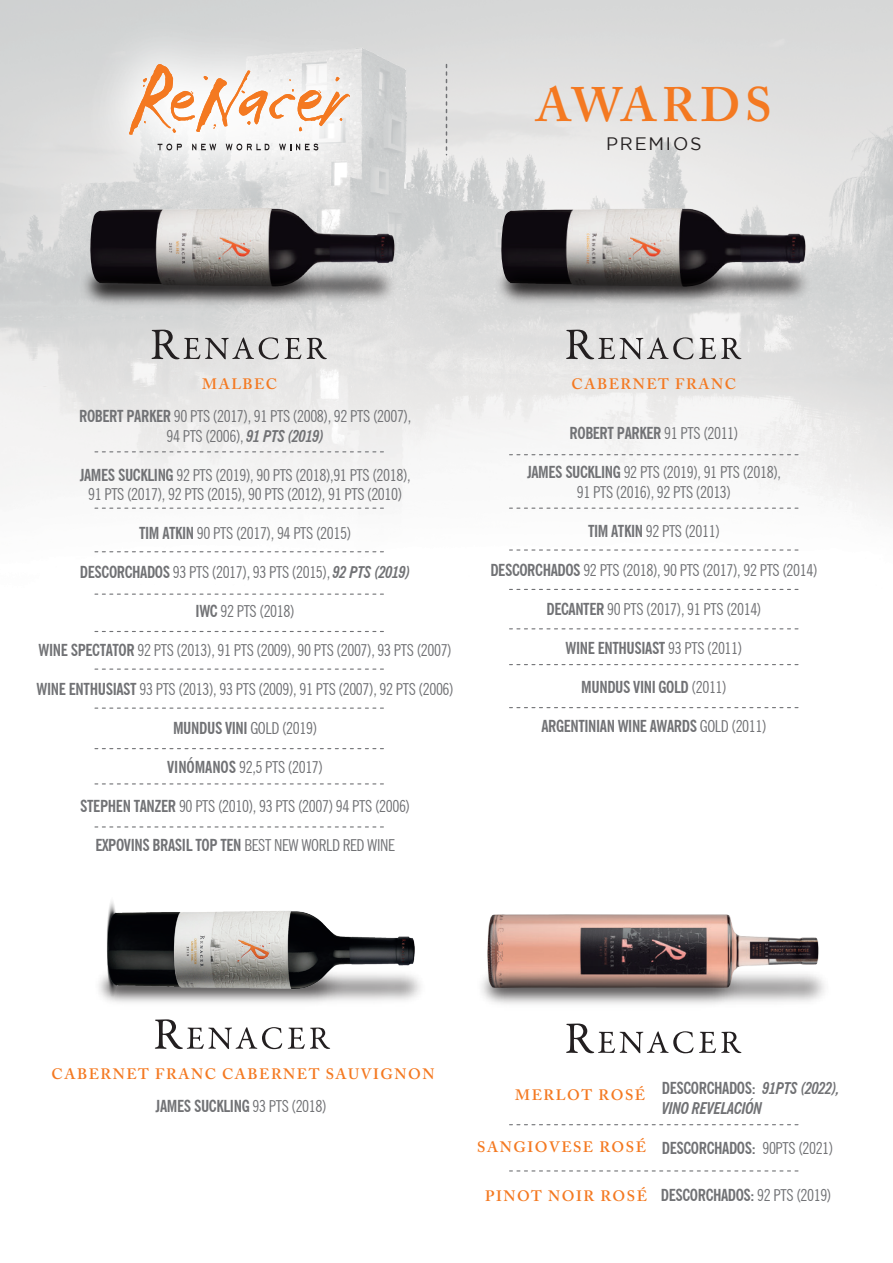
<style>
.page{position:relative;width:893px;height:1263px;background:#fff}
.page>*{position:absolute;margin:0;border:0;box-sizing:border-box;transform-origin:0 0}
.t1{font:600 48px "Adobe Caslon Pro";letter-spacing:.09em;color:#f47921}
.t2{font:18px "Gotham";letter-spacing:.1em;color:#231f20}
.t3{font:condensed 16.5px/19.5px "News Gothic BT";letter-spacing:-.025em;color:#717275;text-align:center}
.t4{font:700 condensed 16.5px "News Gothic BT";letter-spacing:-.025em;color:#717275}
.t5{font:italic 700 condensed 16.5px "News Gothic BT";letter-spacing:-.025em;color:#717275}
.t6{font:600 15px "Adobe Caslon Pro";letter-spacing:.1em;color:#f47921}
.s1{font-weight:700}
.s2{font-weight:700;font-style:italic}
.s3{font-weight:400}
.s4{font-style:italic}
.s5{font-family:"News Gothic BT";font-weight:700;font-stretch:condensed;font-size:16.5px;color:#717275}
.s6{font-family:"News Gothic BT";font-weight:400;font-stretch:condensed;font-size:16.5px;color:#717275}
</style>
<div class="page">
<img style="left:0;top:0;width:893px;height:750px">
<img style="left:71px;top:4px;width:338px;height:204px">
<svg style="left:128px;top:63px;width:222px;height:72px"></svg>
<svg style="left:158px;top:144px;width:24px;height:6px"></svg>
<svg style="left:192px;top:144px;width:24px;height:6px"></svg>
<svg style="left:226px;top:144px;width:43px;height:6px"></svg>
<svg style="left:279px;top:144px;width:39px;height:6px"></svg>
<svg style="left:446px;top:65px;width:1px;height:90px"></svg>
<svg style="left:152px;top:348px;width:149px;height:11px;background:#b0aeae"></svg>
<svg style="left:307px;top:348px;width:20px;height:11px"></svg>
<svg style="left:566px;top:346px;width:127px;height:13px;background:#b2b1b1"></svg>
<svg style="left:699px;top:346px;width:42px;height:13px"></svg>
<svg style="left:155px;top:1042px;width:127px;height:7px"></svg>
<svg style="left:288px;top:1042px;width:42px;height:7px"></svg>
<svg style="left:566px;top:1047px;width:127px;height:6px"></svg>
<svg style="left:699px;top:1047px;width:42px;height:6px"></svg>
<img style="left:90px;top:196px;width:314px;height:30px">
<img style="left:40px;top:343px;width:399px;height:5px">
<img style="left:40px;top:226px;width:399px;height:117px">
<img style="left:488px;top:914px;width:246px;height:16px">
<img style="left:481px;top:930px;width:344px;height:114px">
<img style="left:501px;top:196px;width:314px;height:29px">
<img style="left:455px;top:342px;width:397px;height:4px">
<img style="left:455px;top:225px;width:397px;height:117px">
<svg style="left:95px;top:451px;width:288px;height:1px"></svg>
<svg style="left:95px;top:508px;width:288px;height:1px"></svg>
<svg style="left:95px;top:551px;width:288px;height:1px"></svg>
<svg style="left:95px;top:593px;width:288px;height:2px"></svg>
<svg style="left:510px;top:454px;width:288px;height:1px"></svg>
<svg style="left:510px;top:508px;width:288px;height:1px"></svg>
<svg style="left:510px;top:549px;width:288px;height:2px"></svg>
<svg style="left:510px;top:589px;width:288px;height:1px"></svg>
<svg style="left:510px;top:628px;width:288px;height:1px"></svg>
<svg style="left:510px;top:664px;width:288px;height:1px"></svg>
<svg style="left:510px;top:707px;width:288px;height:1px"></svg>
<svg style="left:510px;top:1124px;width:288px;height:1px"></svg>
<svg style="left:510px;top:1170px;width:288px;height:1px"></svg>
<svg style="left:95px;top:631px;width:288px;height:1px"></svg>
<svg style="left:95px;top:668px;width:288px;height:2px"></svg>
<svg style="left:95px;top:707px;width:288px;height:2px"></svg>
<svg style="left:95px;top:748px;width:288px;height:1px"></svg>
<svg style="left:95px;top:783px;width:288px;height:1px"></svg>
<svg style="left:95px;top:826px;width:288px;height:1px"></svg>
<img style="left:155px;top:1019px;width:171px;height:21px">
<img style="left:99px;top:901px;width:322px;height:102px">
<h1 class="t1" style="left:536px;top:77px;width:237px">AWARDS</h1>
<p class="t2" style="left:606px;top:134px;width:97px">PREMIOS</p>
<p class="t6" style="left:202px;top:375px;width:76px">MALBEC</p>
<p class="t3" style="left:79px;top:406px;width:334px"><span class="s1">ROBERT PARKER</span> 90 PTS (2017), 91 PTS (2008), 92 PTS (2007),<br>94 PTS (2006), <span class="s2">91 PTS (2019)</span></p>
<p class="t3" style="left:80px;top:465px;width:332px"><span class="s1">JAMES SUCKLING</span> 92 PTS (2019), 90 PTS (2018),91 PTS (2018),<br>91 PTS (2017), 92 PTS (2015), 90 PTS (2012), 91 PTS (2010)</p>
<p class="t3" style="left:139px;top:523px;width:214px"><span class="s1">TIM ATKIN</span> 90 PTS (2017), 94 PTS (2015)</p>
<p class="t3" style="left:80px;top:562px;width:332px"><span class="s1">DESCORCHADOS</span> 93 PTS (2017), 93 PTS (2015), <span class="s2">92 PTS (2019)</span></p>
<p class="t3" style="left:196px;top:601px;width:101px"><span class="s1">IWC</span> 92 PTS (2018)</p>
<p class="t3" style="left:39px;top:640px;width:415px"><span class="s1">WINE SPECTATOR</span> 92 PTS (2013), 91 PTS (2009), 90 PTS (2007), 93 PTS (2007)</p>
<p class="t3" style="left:37px;top:679px;width:419px"><span class="s1">WINE ENTHUSIAST</span> 93 PTS (2013), 93 PTS (2009), 91 PTS (2007), 92 PTS (2006)</p>
<p class="t4" style="left:173px;top:718px;width:146px">MUNDUS VINI <span class="s3">GOLD (2019)</span></p>
<p class="t3" style="left:167px;top:757px;width:157px"><span class="s1">VINÓMANOS</span> 92,5 PTS (2017)</p>
<p class="t3" style="left:80px;top:796px;width:331px"><span class="s1">STEPHEN TANZER</span> 90 PTS (2010), 93 PTS (2007) 94 PTS (2006)</p>
<p class="t4" style="left:95px;top:835px;width:301px">EXPOVINS BRASIL TOP TEN <span class="s3">BEST NEW WORLD RED WINE</span></p>
<p class="t6" style="left:572px;top:375px;width:166px">CABERNET FRANC</p>
<p class="t4" style="left:569px;top:423px;width:170px">ROBERT PARKER <span class="s3">91 PTS (2011)</span></p>
<p class="t3" style="left:527px;top:462px;width:255px"><span class="s1">JAMES SUCKLING</span> 92 PTS (2019), 91 PTS (2018),<br>91 PTS (2016), 92 PTS (2013)</p>
<p class="t3" style="left:588px;top:521px;width:133px"><span class="s1">TIM ATKIN</span> 92 PTS (2011)</p>
<p class="t3" style="left:490px;top:560px;width:329px"><span class="s1">DESCORCHADOS</span> 92 PTS (2018), 90 PTS (2017), 92 PTS (2014)</p>
<p class="t3" style="left:547px;top:599px;width:216px"><span class="s1">DECANTER</span> 90 PTS (2017), 91 PTS (2014)</p>
<p class="t4" style="left:566px;top:638px;width:178px">WINE ENTHUSIAST <span class="s3">93 PTS (2011)</span></p>
<p class="t4" style="left:581px;top:677px;width:147px">MUNDUS VINI GOLD <span class="s3">(2011)</span></p>
<p class="t4" style="left:541px;top:716px;width:227px">ARGENTINIAN WINE AWARDS <span class="s3">GOLD (2011)</span></p>
<p class="t6" style="left:52px;top:1065px;width:384px">CABERNET FRANC CABERNET SAUVIGNON</p>
<p class="t4" style="left:515px;top:1078px;width:326px"><sub>MERLOT</sub> <sub>ROSÉ</sub> DESCORCHADOS: <span class="s4">91PTS (2022),</span></p>
<p class="t4" style="left:156px;top:1096px;width:173px">JAMES SUCKLING <span class="s3">93 PTS (2018)</span></p>
<p class="t5" style="left:662px;top:1098px;width:102px">VINO REVELACIÓN</p>
<p class="t6" style="left:477px;top:1138px;width:358px">SANGIOVESE ROSÉ <span class="s5">DESCORCHADOS:</span> <span class="s6">90PTS (2021)</span></p>
<p class="t6" style="left:485px;top:1187px;width:163px">PINOT NOIR ROSÉ</p>
<p class="t4" style="left:661px;top:1185px;width:172px">DESCORCHADOS: <span class="s3">92 PTS (2019)</span></p>
</div>
